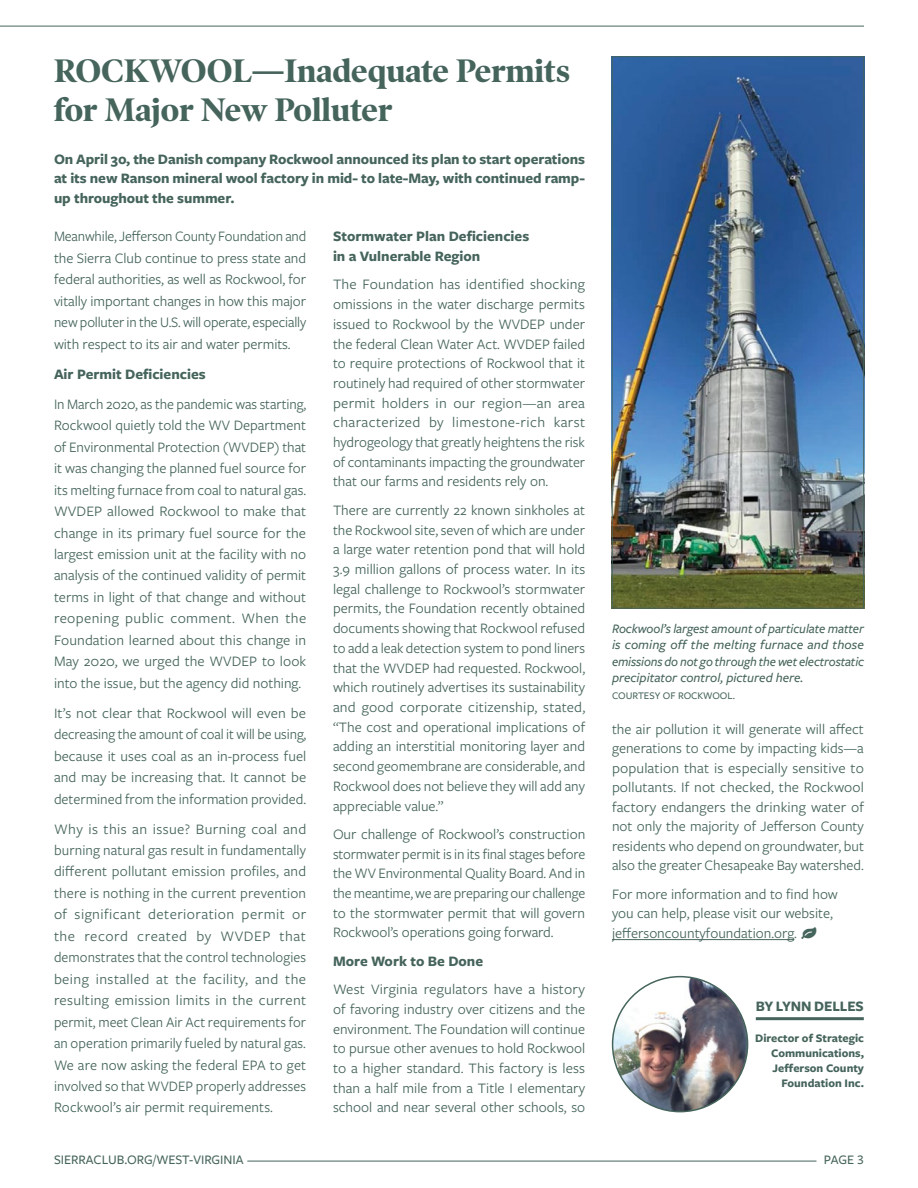
<style>
.page{position:relative;width:918px;height:1188px;background:#fff}
.page>*{position:absolute;margin:0;border:0;box-sizing:border-box;transform-origin:0 0}
.t1{font:700 33px/39px "Poynter OS Disp";color:#45645b}
.t2{font:15px/19.6px "Freight Sans Pro";color:#45645b;text-align:justify}
.t3{font:700 15px/19.5px "Freight Sans Pro";letter-spacing:-.005em;color:#45645b}
.t4{font:15px "Font Awesome";color:#45645b}
.t5{font:italic 500 13.5px/16.5px "Freight Sans Pro";color:#45645b;text-align:justify}
.t6{font:500 13.5px "Freight Sans Pro";color:#45645b}
.t7{font:700 12px/15px "Freight Sans Pro";color:#45645b;text-align:right}
.t8{font:500 10.5px "Freight Sans Pro";color:#45645b}
</style>
<div class="page">
<hr style="left:247px;top:1161px;width:569px;height:1px;background:#45645b">
<hr style="left:0;top:26px;width:864px;height:1px;background:#45645b">
<hr style="left:612px;top:939px;width:182px;height:1px;background:#45645b">
<img style="left:613px;top:977px;width:135px;height:135px;border-radius:67px">
<hr style="left:756px;top:1017px;width:108px;height:3px;background:#45645b">
<img style="left:614px;top:58px;width:248px;height:549px">
<div style="left:612px;top:56px;width:252px;height:553px;border:1px solid #45645b"></div>
<h1 class="t1" style="left:54px;top:51px;width:517px">ROCKWOOL—Inadequate Permits for Major New Polluter</h1>
<p class="t3" style="left:54px;top:148px;width:533px;text-align:justify">On April 30, the Danish company Rockwool announced its plan to start operations at its new Ranson mineral wool factory in mid- to late-May, with continued ramp&shy;up throughout the summer.</p>
<p class="t2" style="left:54px;top:225px;width:254px;line-height:21.5px">Meanwhile, Jefferson County Foundation and the Sierra Club continue to press state and federal authorities, as well as Rockwool, for vitally important changes in how this major new polluter in the U.S. will operate, especially with respect to its air and water permits.</p>
<p class="t3" style="left:54px;top:364px;width:153px">Air Permit Deficiencies</p>
<p class="t2" style="left:54px;top:393px;width:254px;line-height:21.5px">In March 2020, as the pandemic was starting, Rockwool quietly told the WV Department of Environmental Protection (WVDEP) that it was changing the planned fuel source for its melting furnace from coal to natural gas.<br>WVDEP allowed Rockwool to make that change in its primary fuel source for the largest emission unit at the facility with no analysis of the continued validity of permit terms in light of that change and without reopening public comment. When the Foundation learned about this change in May 2020, we urged the WVDEP to look into the issue, but the agency did nothing.</p>
<p class="t2" style="left:54px;top:701px;width:254px;line-height:21.5px">It’s not clear that Rockwool will even be decreasing the amount of coal it will be using, because it uses coal as an in-process fuel and may be increasing that. It cannot be determined from the information provided.</p>
<p class="t2" style="left:54px;top:817px;width:254px;line-height:21.5px">Why is this an issue? Burning coal and burning natural gas result in fundamentally different pollutant emission profiles, and there is nothing in the current prevention of significant deterioration permit or the record created by WVDEP that demonstrates that the control technologies being installed at the facility, and the resulting emission limits in the current permit, meet Clean Air Act requirements for an operation primarily fueled by natural gas.<br>We are now asking the federal EPA to get involved so that WVDEP properly addresses Rockwool’s air permit requirements.</p>
<p class="t3" style="left:333px;top:226px;width:198px">Stormwater Plan Deficiencies in a Vulnerable Region</p>
<p class="t2" style="left:333px;top:274px;width:254px">The Foundation has identified shocking omissions in the water discharge permits issued to Rockwool by the WVDEP under the federal Clean Water Act. WVDEP failed to require protections of Rockwool that it routinely had required of other stormwater permit holders in our region—an area characterized by limestone-rich karst hydrogeology that greatly heightens the risk of contaminants impacting the groundwater that our farms and residents rely on.</p>
<p class="t2" style="left:333px;top:500px;width:254px">There are currently 22 known sinkholes at the Rockwool site, seven of which are under a large water retention pond that will hold 3.9 million gallons of process water. In its legal challenge to Rockwool’s stormwater permits, the Foundation recently obtained documents showing that Rockwool refused to add a leak detection system to pond liners that the WVDEP had requested. Rockwool, which routinely advertises its sustainability and good corporate citizenship, stated, “The cost and operational implications of adding an interstitial monitoring layer and second geomembrane are considerable, and Rockwool does not believe they will add any appreciable value.”</p>
<p class="t2" style="left:333px;top:824px;width:254px">Our challenge of Rockwool’s construction stormwater permit is in its final stages before the WV Environmental Quality Board. And in the meantime, we are preparing our challenge to the stormwater permit that will govern Rockwool’s operations going forward.</p>
<p class="t3" style="left:333px;top:951px;width:152px">More Work to Be Done</p>
<p class="t2" style="left:333px;top:979px;width:254px">West Virginia regulators have a history of favoring industry over citizens and the environment. The Foundation will continue to pursue other avenues to hold Rockwool to a higher standard. This factory is less than a half mile from a Title I elementary school and near several other schools, so</p>
<p class="t5" style="left:612px;top:620px;width:254px">Rockwool’s largest amount of particulate matter is coming off the melting furnace and those emissions do not go through the wet electrostatic precipitator control, pictured here.</p>
<p class="t8" style="left:612px;top:689px;width:125px">COURTESY OF ROCKWOOL.</p>
<p class="t2" style="left:612px;top:719px;width:254px">the air pollution it will generate will affect generations to come by impacting kids—a population that is especially sensitive to pollutants. If not checked, the Rockwool factory endangers the drinking water of not only the majority of Jefferson County residents who depend on groundwater, but also the greater Chesapeake Bay watershed.</p>
<p class="t2" style="left:612px;top:883px;width:227px;text-align:left">For more information and to find how you can help, please visit our website, jeffersoncountyfoundation.org.</p>
<p class="t4" style="left:801px;top:926px;width:16px">●</p>
<p class="t3" style="left:756px;top:996px;width:110px">BY LYNN DELLES</p>
<p class="t7" style="left:755px;top:1030px;width:110px">Director of Strategic<br>Communications,<br>Jefferson County<br>Foundation Inc.</p>
<p class="t6" style="left:54px;top:1151px;width:191px">SIERRACLUB.ORG/WEST-VIRGINIA</p>
<p class="t6" style="left:824px;top:1151px;width:42px">PAGE 3</p>
</div>
